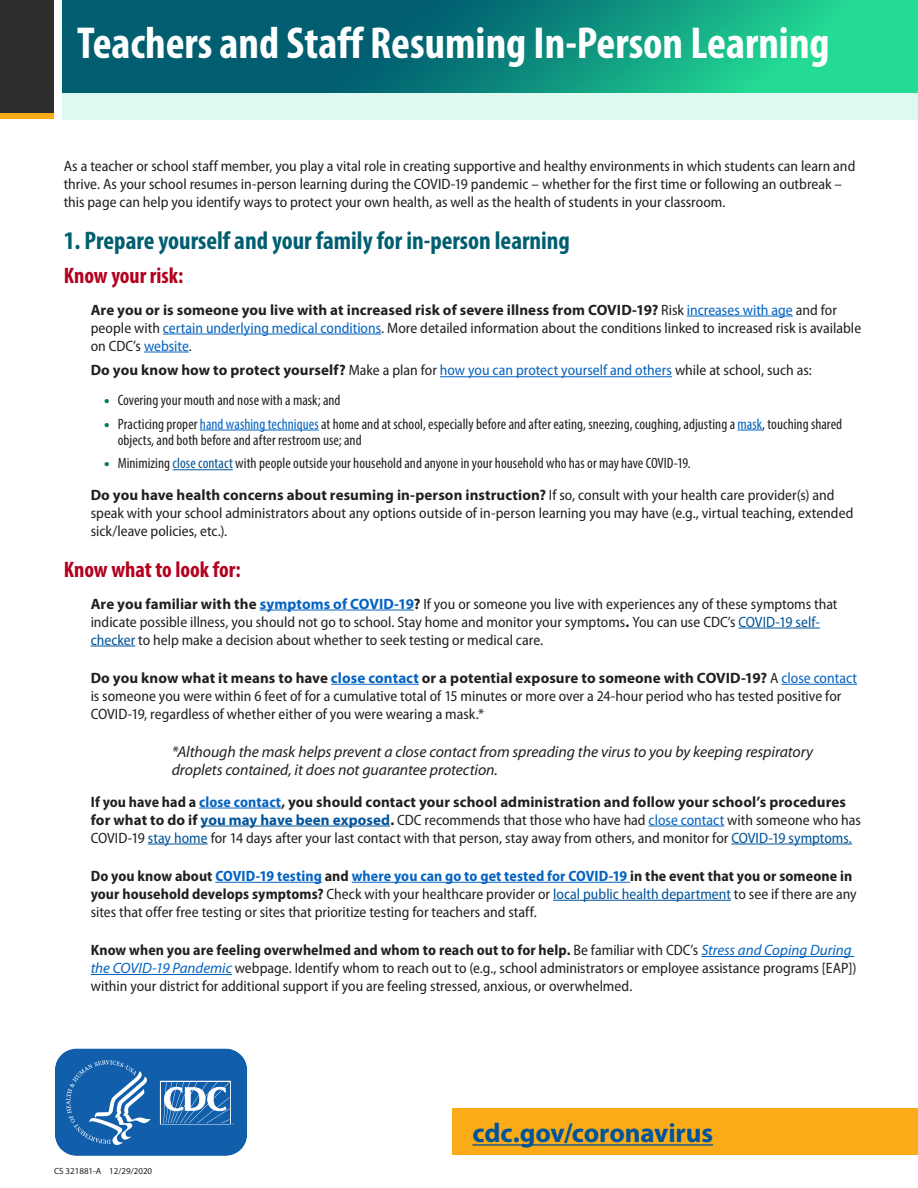
<style>
.page{position:relative;width:918px;height:1188px;background:#fff}
.page>*{position:absolute;margin:0;border:0;box-sizing:border-box;transform-origin:0 0}
.t1{font:700 condensed 45px "Myriad Pro";color:#fff}
.t2{font:700 27px "Myriad Pro";letter-spacing:-.005em;color:#005499}
.t3{font:700 condensed 25.5px "Myriad Pro";color:#005e70}
.t4{font:700 condensed 22.5px "Myriad Pro";color:#b3001e}
.t5{font:italic 15.75px/18px "Myriad Pro";letter-spacing:-.005em;color:#231f20}
.p_myriad{font:semi-condensed 15px/18px "Myriad Pro";color:#231f20}
.t6{font:condensed 15px/16.5px "Myriad Pro";letter-spacing:.005em;color:#231f20}
.t7{font:9px "Myriad Pro";color:#231f20}
.s1{font-weight:700;font-stretch:normal}
.s2{color:#0563c1}
.s3{font-weight:900;font-stretch:normal;color:#057d57}
.s4{color:#005499}
.s5{font-weight:700;font-stretch:normal;color:#0563c1}
.s6{font-weight:700}
.s7{font-weight:700;color:#0563c1}
.s8{font-weight:700;font-stretch:normal;color:#005499}
.s9{font-style:italic;font-stretch:normal;color:#0563c1}
</style>
<div class="page">
<svg style="left:55px;top:1048px;width:193px;height:108px;background:#3174b6"></svg>
<div style="left:453px;top:1108px;width:465px;height:47px;background:#fbab18"></div>
<hr style="left:472px;top:1144px;width:241px;height:2px;background:#005499">
<svg style="left:62px;top:0;width:856px;height:93px;background:#0c8a7c"></svg>
<div style="left:0;top:112px;width:54px;height:7px;background:#fbab18"></div>
<div style="left:62px;top:93px;width:856px;height:26px;background:#def9ef"></div>
<div style="left:0;top:0;width:54px;height:112px;background:#2d2d2d"></div>
<hr style="left:687px;top:316px;width:106px;height:1px;background:#0563c1">
<hr style="left:163px;top:334px;width:218px;height:1px;background:#0563c1">
<hr style="left:144px;top:352px;width:45px;height:1px;background:#0563c1">
<hr style="left:440px;top:376px;width:232px;height:1px;background:#0563c1">
<hr style="left:200px;top:430px;width:119px;height:1px;background:#0563c1">
<svg style="left:738px;top:430px;width:24px;height:1px"></svg>
<hr style="left:173px;top:469px;width:60px;height:1px;background:#005499">
<hr style="left:260px;top:610px;width:154px;height:1px;background:#0563c1">
<hr style="left:739px;top:628px;width:81px;height:1px;background:#005499">
<hr style="left:91px;top:646px;width:44px;height:1px;background:#005499">
<hr style="left:331px;top:684px;width:88px;height:1px;background:#0563c1">
<hr style="left:781px;top:684px;width:76px;height:1px;background:#0563c1">
<hr style="left:199px;top:808px;width:82px;height:1px;background:#0563c1">
<hr style="left:201px;top:826px;width:189px;height:1px;background:#005499">
<hr style="left:649px;top:826px;width:75px;height:1px;background:#0563c1">
<hr style="left:148px;top:844px;width:60px;height:1px;background:#005499">
<hr style="left:731px;top:844px;width:121px;height:1px;background:#005499">
<hr style="left:215px;top:882px;width:107px;height:1px;background:#0563c1">
<hr style="left:352px;top:882px;width:278px;height:1px;background:#0563c1">
<hr style="left:553px;top:900px;width:178px;height:1px;background:#005499">
<hr style="left:701px;top:956px;width:153px;height:1px;background:#0563c1">
<hr style="left:91px;top:974px;width:141px;height:1px;background:#0563c1">
<h1 class="t1" style="left:77px;top:15px;width:754px">Teachers and Staff Resuming In-Person Learning</h1>
<p class="p_myriad" style="left:64px;top:158px;width:793px">As a teacher or school staff member, you play a vital role in creating supportive and healthy environments in which students can learn and thrive. As your school resumes in-person learning during the COVID-19 pandemic – whether for the first time or following an outbreak – this page can help you identify ways to protect your own health, as well as the health of students in your classroom.</p>
<h2 class="t3" style="left:64px;top:224px;width:508px">1. Prepare yourself and your family for in-person learning</h2>
<h3 class="t4" style="left:64px;top:261px;width:121px">Know your risk:</h3>
<p class="p_myriad" style="left:91px;top:301px;width:772px"><span class="s1">Are you or is someone you live with at increased risk of severe illness from COVID-19?</span> Risk <span class="s2">increases with age</span> and for people with <span class="s2">certain underlying medical conditions</span>. More detailed information about the conditions linked to increased risk is available on CDC’s <span class="s2">website</span>.</p>
<p class="p_myriad" style="left:91px;top:362px;width:723px"><span class="s1">Do you know how to protect yourself?</span> Make a plan for <span class="s2">how you can protect yourself and others</span> while at school, such as:</p>
<p class="t6" style="left:104px;top:392px;width:238px"><span class="s3">•</span> Covering your mouth and nose with a mask; and</p>
<p class="t6" style="left:118px;top:415px;width:726px;text-indent:-14px"><span class="s3">•</span> Practicing proper <span class="s2">hand washing techniques</span> at home and at school, especially before and after eating, sneezing, coughing, adjusting a <span class="s2">mask</span>, touching shared objects, and both before and after restroom use; and</p>
<p class="t6" style="left:104px;top:455px;width:588px"><span class="s3">•</span> Minimizing <span class="s4">close contact</span> with people outside your household and anyone in your household who has or may have COVID-19.</p>
<p class="p_myriad" style="left:91px;top:486px;width:764px"><span class="s1">Do you have health concerns about resuming in-person instruction?</span> If so, consult with your health care provider(s) and speak with your school administrators about any options outside of in-person learning you may have (e.g., virtual teaching, extended sick/leave policies, etc.).</p>
<h3 class="t4" style="left:64px;top:555px;width:179px">Know what to look for:</h3>
<p class="p_myriad" style="left:91px;top:595px;width:748px"><span class="s1">Are you familiar with the</span> <span class="s5">symptoms of COVID-19</span><span class="s1">?</span> If you or someone you live with experiences any of these symptoms that indicate possible illness, you should not go to school. Stay home and monitor your symptoms<span class="s1">.</span> You can use CDC’s <span class="s4">COVID-19 self&shy;checker</span> to help make a decision about whether to seek testing or medical care.</p>
<p class="p_myriad" style="left:91px;top:669px;width:768px"><span class="s1">Do you know what it means to have</span> <span class="s5">close contact</span> <span class="s1">or a potential exposure to someone with COVID-19?</span> A <span class="s2">close contact </span>is someone you were within 6 feet of for a cumulative total of 15 minutes or more over a 24-hour period who has tested positive for<br>COVID-19, regardless of whether either of you were wearing a mask.*</p>
<p class="t5" style="left:172px;top:743px;width:643px">*Although the mask helps prevent a close contact from spreading the virus to you by keeping respiratory droplets contained, it does not guarantee protection.</p>
<p class="p_myriad" style="left:91px;top:793px;width:772px"><span class="s6">If you have had a</span> <span class="s7">close contact</span><span class="s6">,</span> <span class="s1">you should contact your school administration and follow your school’s procedures for what to do if</span> <span class="s8">you may have been exposed</span><span class="s1">.</span> CDC recommends that those who have had <span class="s2">close contact</span> with someone who has<br>COVID-19 <span class="s4">stay home</span> for 14 days after your last contact with that person, stay away from others, and monitor for <span class="s4">COVID-19 symptoms.</span></p>
<p class="p_myriad" style="left:91px;top:867px;width:768px"><span class="s6">Do you know about</span> <span class="s7">COVID-19 testing</span> <span class="s6">and</span> <span class="s7">where you can go to get tested for COVID-19</span> <span class="s6">in the event that you or someone in your household develops symptoms?</span> Check with your healthcare provider or <span class="s4">local public health department</span> to see if there are any sites that offer free testing or sites that prioritize testing for teachers and staff.</p>
<p class="p_myriad" style="left:91px;top:941px;width:767px"><span class="s6">Know when you are feeling overwhelmed and whom to reach out to for help.</span> Be familiar with CDC’s <span class="s9">Stress and Coping During the COVID-19 Pandemic</span> webpage. Identify whom to reach out to (e.g., school administrators or employee assistance programs [EAP]) within your district for additional support if you are feeling stressed, anxious, or overwhelmed.</p>
<p class="t7" style="left:54px;top:1166px;width:100px">CS 321881-A 12/29/2020</p>
<h2 class="t2" style="left:472px;top:1118px;width:242px">cdc.gov/coronavirus</h2>
</div>
